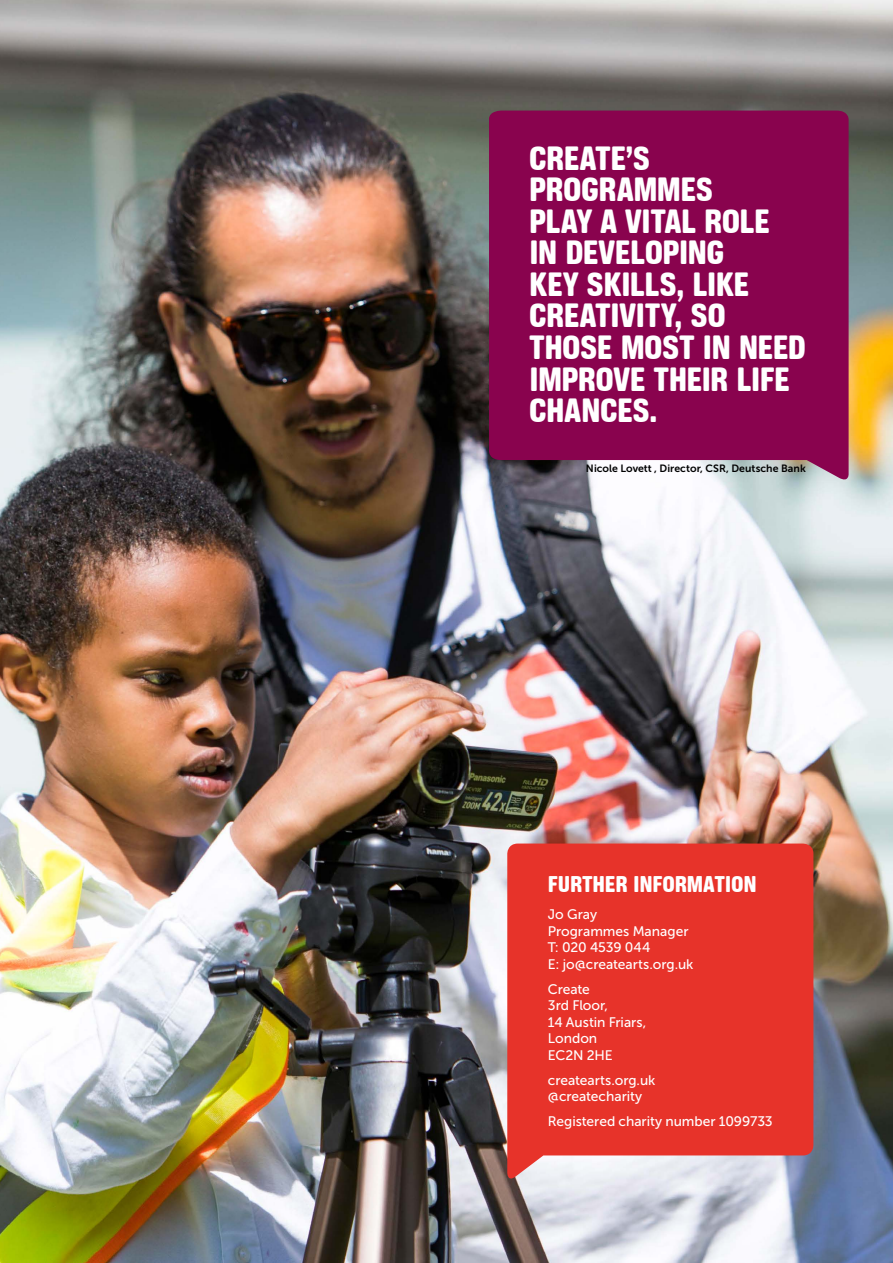
<style>
.page{position:relative;width:893px;height:1263px;background:#fff}
.page>*{position:absolute;margin:0;border:0;box-sizing:border-box;transform-origin:0 0}
.t1{font:40.8px/31.5px "Ketchupa";letter-spacing:-.015em;color:#fff}
.t2{font:27.6px "Ketchupa";letter-spacing:-.01em;color:#fff}
.t3{font:13.8px/16.5px "Museo Sans 500";letter-spacing:-.005em;color:#fff}
.t4{font:10.5px "Museo Sans 700";letter-spacing:.005em;color:#000}
</style>
<div class="page">
<img style="left:0;top:0;width:893px;height:1263px">
<div style="left:489px;top:111px;width:360px;height:372px;background:#89034e"></div>
<svg style="left:507px;top:843px;width:306px;height:340px;fill:#e7332a"></svg>
<h1 class="t1" style="left:529px;top:142px;width:279px">CREATE’S<br>PROGRAMMES<br>PLAY A VITAL ROLE<br>IN DEVELOPING<br>KEY SKILLS, LIKE<br>CREATIVITY, SO<br>THOSE MOST IN NEED<br>IMPROVE THEIR LIFE<br>CHANCES.</h1>
<p class="t4" style="left:586px;top:463px;width:221px">Nicole Lovett , Director, CSR, Deutsche Bank</p>
<h2 class="t2" style="left:548px;top:870px;width:210px">FURTHER INFORMATION</h2>
<p class="t3" style="left:548px;top:906px;width:147px">Jo Gray<br>Programmes Manager<br>T: 020 4539 044<br>E: jo@createarts.org.uk</p>
<p class="t3" style="left:548px;top:981px;width:100px">Create<br>3rd Floor,<br>14 Austin Friars,<br>London<br>EC2N 2HE</p>
<p class="t3" style="left:548px;top:1072px;width:109px">createarts.org.uk @createcharity</p>
<p class="t3" style="left:548px;top:1113px;width:226px">Registered charity number 1099733</p>
</div>
